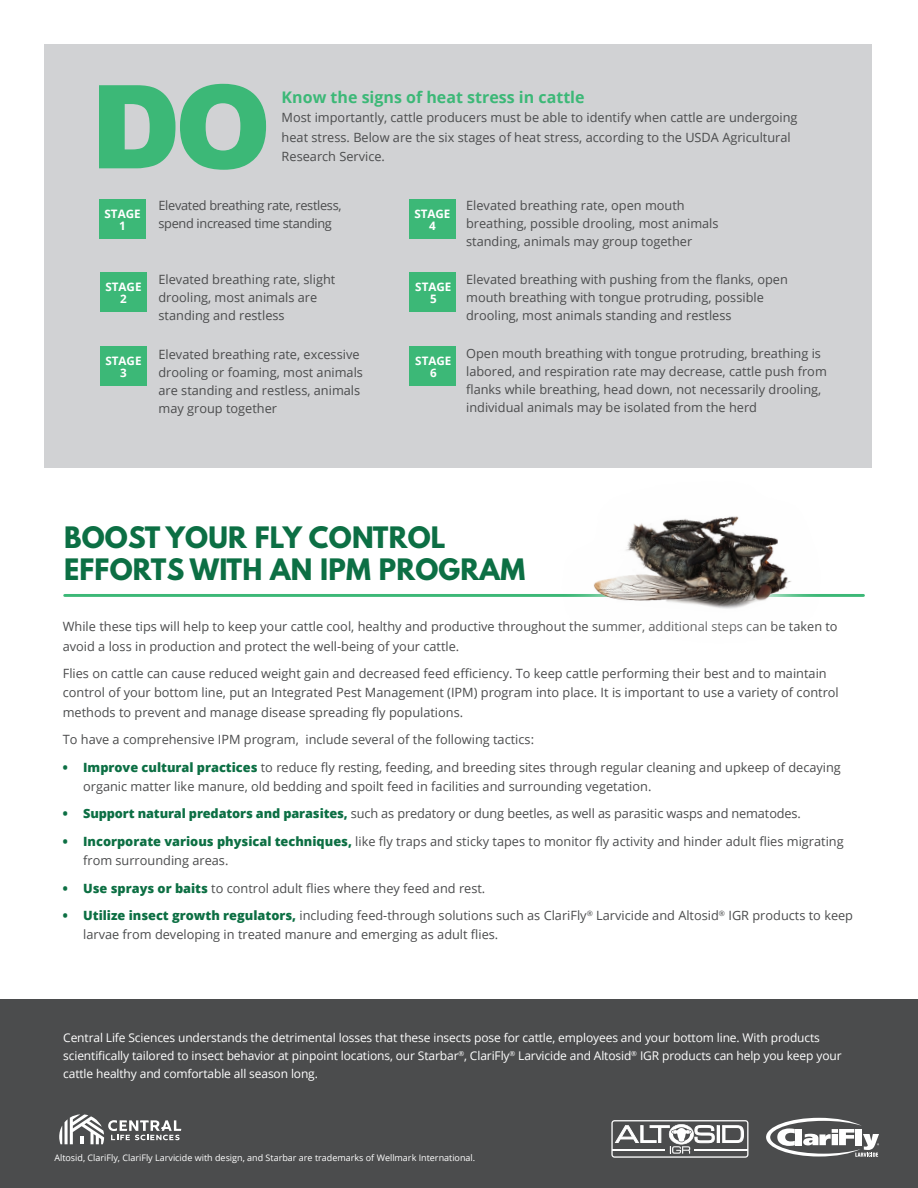
<style>
.page{position:relative;width:918px;height:1188px;background:#fff}
.page>*{position:absolute;margin:0;border:0;box-sizing:border-box;transform-origin:0 0}
.t1{font:900 116.1px "Arial";color:#3cb877}
.t2{font:700 26.25px/32px "League Spartan";letter-spacing:.01em;color:#0c6f44}
.t3{font:700 16.05px "Open Sans";color:#3cb877}
.t4{font:12.75px/18px "Open Sans";color:#4b4c4d}
.t5{font:12.75px/18px "Open Sans";letter-spacing:-.025em;color:#4b4c4d}
.t6{font:12px/18px "Open Sans";letter-spacing:-.01em;color:#fff}
.t7{font:700 11.7px/12.3px "Open Sans";color:#fff;text-align:center}
.t8{font:9px "Open Sans";color:#fff}
.s1{font-weight:800;color:#0c6f44}
.s2{font-weight:800;color:#0c6f43}
</style>
<div class="page">
<div style="left:44px;top:44px;width:828px;height:424px;background:#d1d2d4"></div>
<div style="left:0;top:999px;width:918px;height:189px;background:#4b4c4d"></div>
<svg style="left:59px;top:1114px;width:122px;height:30px"></svg>
<div style="left:99px;top:199px;width:46px;height:40px;background:#3cb877"></div>
<div style="left:409px;top:199px;width:46px;height:40px;background:#3cb877"></div>
<div style="left:100px;top:273px;width:46px;height:39px;background:#3cb877"></div>
<div style="left:410px;top:273px;width:46px;height:39px;background:#3cb877"></div>
<div style="left:100px;top:346px;width:46px;height:40px;background:#3cb877"></div>
<div style="left:410px;top:346px;width:46px;height:40px;background:#3cb877"></div>
<hr style="left:65px;top:594px;width:798px;height:3px;background:#3cb877">
<img style="left:552px;top:516px;width:300px;height:93px">
<svg style="left:611px;top:1120px;width:137px;height:38px"></svg>
<svg style="left:766px;top:1118px;width:113px;height:39px"></svg>
<h1 class="t1" style="left:90px;top:43px;width:183px">DO</h1>
<p class="t7" style="left:105px;top:207px;width:38px">STAGE<br>1</p>
<p class="t7" style="left:414px;top:207px;width:38px">STAGE<br>4</p>
<p class="t3" style="left:282px;top:86px;width:304px">Know the signs of heat stress in cattle</p>
<p class="t4" style="left:282px;top:108px;width:517px;line-height:19.5px">Most importantly, cattle producers must be able to identify when cattle are undergoing heat stress. Below are the six stages of heat stress, according to the USDA Agricultural<br>Research Service.</p>
<p class="t4" style="left:466px;top:196px;width:254px">Elevated breathing rate, open mouth breathing, possible drooling, most animals standing, animals may group together</p>
<p class="t5" style="left:159px;top:197px;width:185px">Elevated breathing rate, restless, spend increased time standing</p>
<p class="t4" style="left:159px;top:270px;width:178px">Elevated breathing rate, slight drooling, most animals are standing and restless</p>
<p class="t4" style="left:466px;top:270px;width:323px">Elevated breathing with pushing from the flanks, open mouth breathing with tongue protruding, possible drooling, most animals standing and restless</p>
<p class="t4" style="left:159px;top:345px;width:206px">Elevated breathing rate, excessive drooling or foaming, most animals are standing and restless, animals may group together</p>
<p class="t4" style="left:466px;top:344px;width:362px">Open mouth breathing with tongue protruding, breathing is labored, and respiration rate may decrease, cattle push from flanks while breathing, head down, not necessarily drooling, individual animals may be isolated from the herd</p>
<p class="t7" style="left:105px;top:280px;width:38px">STAGE<br>2</p>
<p class="t7" style="left:415px;top:280px;width:38px">STAGE<br>5</p>
<p class="t7" style="left:105px;top:354px;width:38px">STAGE<br>3</p>
<p class="t7" style="left:415px;top:354px;width:38px">STAGE<br>6</p>
<h2 class="t2" style="left:64px;top:521px;width:463px">BOOST YOUR FLY CONTROL<br>EFFORTS WITH AN IPM PROGRAM</h2>
<p class="t4" style="left:63px;top:616px;width:776px;line-height:19.5px">While these tips will help to keep your cattle cool, healthy and productive throughout the summer, additional steps can be taken to avoid a loss in production and protect the well-being of your cattle.</p>
<p class="t4" style="left:63px;top:663px;width:778px;line-height:19.5px">Flies on cattle can cause reduced weight gain and decreased feed efficiency. To keep cattle performing their best and to maintain control of your bottom line, put an Integrated Pest Management (IPM) program into place. It is important to use a variety of control methods to prevent and manage disease spreading fly populations.</p>
<p class="t4" style="left:63px;top:730px;width:473px">To have a comprehensive IPM program, include several of the following tactics:</p>
<p class="t4" style="left:83px;top:757px;width:759px;line-height:19.5px;text-indent:-20px"><span class="s1">• Improve cultural practices</span> to reduce fly resting, feeding, and breeding sites through regular cleaning and upkeep of decaying organic matter like manure, old bedding and spoilt feed in facilities and surrounding vegetation.</p>
<p class="t4" style="left:63px;top:804px;width:740px"><span class="s1">• Support natural predators and parasites,</span> such as predatory or dung beetles, as well as parasitic wasps and nematodes.</p>
<p class="t4" style="left:83px;top:831px;width:762px;line-height:19.5px;text-indent:-20px"><span class="s2">• Incorporate various physical techniques,</span> like fly traps and sticky tapes to monitor fly activity and hinder adult flies migrating from surrounding areas.</p>
<p class="t4" style="left:63px;top:879px;width:424px"><span class="s2">• Use sprays or baits</span> to control adult flies where they feed and rest.</p>
<p class="t4" style="left:83px;top:905px;width:771px;line-height:19.5px;text-indent:-20px"><span class="s2">• Utilize insect growth regulators,</span> including feed-through solutions such as ClariFly<sup>®</sup> Larvicide and Altosid<sup>®</sup> IGR products to keep larvae from developing in treated manure and emerging as adult flies.</p>
<p class="t6" style="left:63px;top:1029px;width:780px">Central Life Sciences understands the detrimental losses that these insects pose for cattle, employees and your bottom line. With products scientifically tailored to insect behavior at pinpoint locations, our Starbar<sup>®</sup>, ClariFly<sup>®</sup> Larvicide and Altosid<sup>®</sup> IGR products can help you keep your cattle healthy and comfortable all season long.</p>
<p class="t8" style="left:54px;top:1152px;width:422px">Altosid, ClariFly, ClariFly Larvicide with design, and Starbar are trademarks of Wellmark International.</p>
</div>
